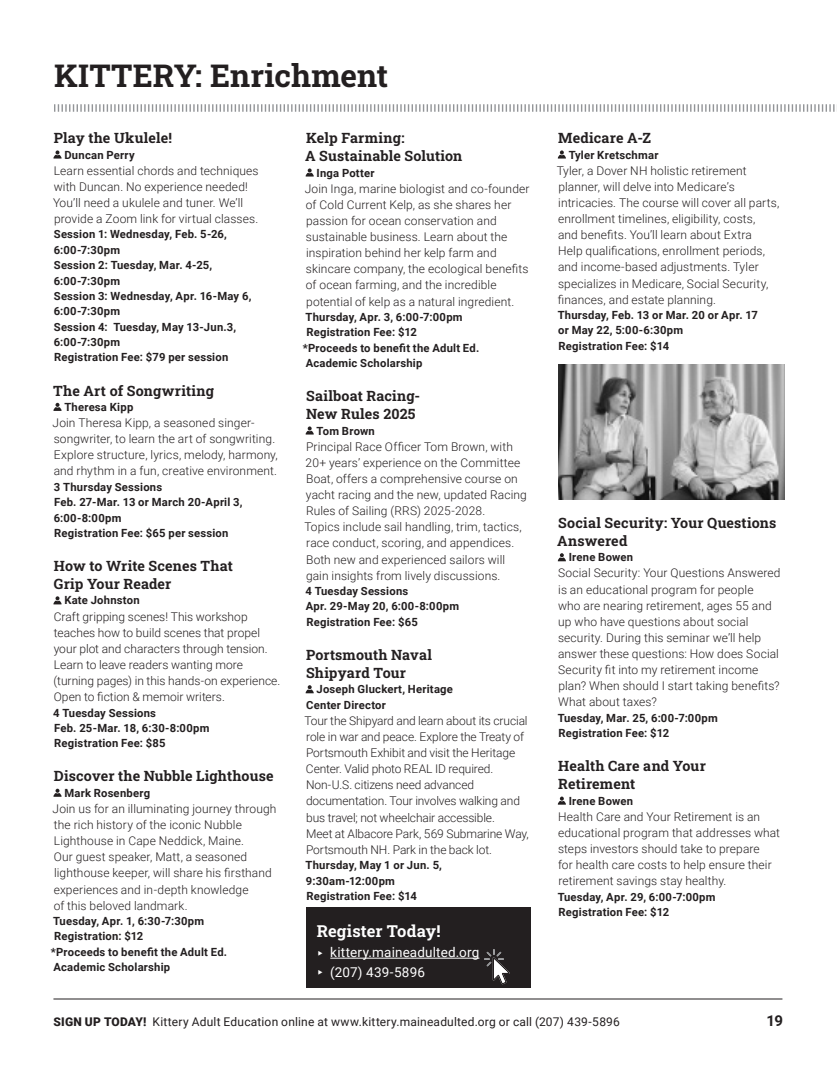
<style>
.page{position:relative;width:837px;height:1080px;background:#fff}
.page>*{position:absolute;margin:0;border:0;box-sizing:border-box;transform-origin:0 0}
.t1{font:700 31.5px "Roboto Slab";color:#231f20}
.t2{font:700 16.5px "Roboto Slab";letter-spacing:.005em;color:#fff}
.t3{font:700 15px "Roboto";color:#231f20}
.t4{font:700 14.25px/18px "Roboto Slab";letter-spacing:.01em;color:#231f20}
.t5{font:13.5px/19.5px "Roboto";letter-spacing:.01em;color:#fff}
.t6{font:300 12px/16.2px "Roboto";letter-spacing:.01em;color:#231f20}
.t7{font:300 12px/16.2px "Roboto";letter-spacing:-.01em;color:#231f20}
.t8{font:12px "Roboto";letter-spacing:.015em;color:#231f20}
.t9{font:700 11.25px/15.5px "Roboto";letter-spacing:.02em;color:#231f20}
.s1{font-weight:900}
</style>
<div class="page">
<hr style="left:53px;top:999px;width:729px;height:1px;background:#231f20">
<svg style="left:54px;top:104px;width:783px;height:8px"></svg>
<svg style="left:53px;top:150px;width:9px;height:9px"></svg>
<svg style="left:53px;top:403px;width:9px;height:8px"></svg>
<svg style="left:53px;top:596px;width:9px;height:8px"></svg>
<svg style="left:53px;top:789px;width:9px;height:8px"></svg>
<svg style="left:306px;top:168px;width:8px;height:9px"></svg>
<svg style="left:306px;top:426px;width:8px;height:9px"></svg>
<svg style="left:306px;top:685px;width:8px;height:8px"></svg>
<svg style="left:558px;top:150px;width:8px;height:9px"></svg>
<svg style="left:558px;top:553px;width:8px;height:8px"></svg>
<svg style="left:558px;top:797px;width:8px;height:8px"></svg>
<div style="left:306px;top:908px;width:225px;height:80px;background:#231f20"></div>
<hr style="left:330px;top:958px;width:149px;height:1px;background:#fff">
<svg style="left:484px;top:949px;width:26px;height:35px"></svg>
<img style="left:558px;top:364px;width:226px;height:136px">
<h1 class="t1" style="left:54px;top:54px;width:336px">KITTERY: Enrichment</h1>
<p class="t4" style="left:54px;top:129px;width:120px">Play the Ukulele!</p>
<p class="t9" style="left:64px;top:146px;width:72px">Duncan Perry</p>
<p class="t6" style="left:53px;top:162px;width:207px">Learn essential chords and techniques with Duncan. No experience needed!<br>You’ll need a ukulele and tuner. We’ll provide a Zoom link for virtual classes.</p>
<p class="t9" style="left:54px;top:226px;width:199px">Session 1: Wednesday, Feb. 5-26,<br>6:00-7:30pm<br>Session 2: Tuesday, Mar. 4-25,<br>6:00-7:30pm<br>Session 3: Wednesday, Apr. 16-May 6,<br>6:00-7:30pm<br>Session 4: Tuesday, May 13-Jun.3,<br>6:00-7:30pm<br>Registration Fee: $79 per session</p>
<p class="t4" style="left:53px;top:381px;width:162px">The Art of Songwriting</p>
<p class="t9" style="left:64px;top:399px;width:71px">Theresa Kipp</p>
<p class="t6" style="left:53px;top:414px;width:227px">Join Theresa Kipp, a seasoned singer&shy;songwriter, to learn the art of songwriting.<br>Explore structure, lyrics, melody, harmony, and rhythm in a fun, creative environment.</p>
<p class="t9" style="left:54px;top:479px;width:190px">3 Thursday Sessions<br>Feb. 27-Mar. 13 or March 20-April 3,<br>6:00-8:00pm<br>Registration Fee: $65 per session</p>
<p class="t4" style="left:54px;top:557px;width:181px">How to Write Scenes That<br>Grip Your Reader</p>
<p class="t9" style="left:64px;top:592px;width:77px">Kate Johnston</p>
<p class="t6" style="left:54px;top:608px;width:228px">Craft gripping scenes! This workshop teaches how to build scenes that propel your plot and characters through tension.<br>Learn to leave readers wanting more (turning pages) in this hands-on experience.<br>Open to fiction &amp; memoir writers.</p>
<p class="t9" style="left:53px;top:704px;width:158px">4 Tuesday Sessions<br>Feb. 25-Mar. 18, 6:30-8:00pm<br>Registration Fee: $85</p>
<p class="t4" style="left:54px;top:767px;width:221px">Discover the Nubble Lighthouse</p>
<p class="t9" style="left:64px;top:785px;width:87px">Mark Rosenberg</p>
<p class="t6" style="left:53px;top:800px;width:225px">Join us for an illuminating journey through the rich history of the iconic Nubble Lighthouse in Cape Neddick, Maine.<br>Our guest speaker, Matt, a seasoned lighthouse keeper, will share his firsthand experiences and in-depth knowledge<br>of this beloved landmark.</p>
<p class="t9" style="left:53px;top:913px;width:152px">Tuesday, Apr. 1, 6:30-7:30pm</p>
<p class="t9" style="left:54px;top:928px;width:91px">Registration: $12</p>
<p class="t9" style="left:51px;top:944px;width:178px">*Proceeds to benefit the Adult Ed.</p>
<p class="t9" style="left:54px;top:959px;width:118px">Academic Scholarship</p>
<p class="t4" style="left:305px;top:129px;width:159px">Kelp Farming:<br>A Sustainable Solution</p>
<p class="t9" style="left:317px;top:164px;width:60px">Inga Potter</p>
<p class="t6" style="left:305px;top:180px;width:226px">Join Inga, marine biologist and co-founder of Cold Current Kelp, as she shares her passion for ocean conservation and sustainable business. Learn about the inspiration behind her kelp farm and skincare company, the ecological benefits of ocean farming, and the incredible potential of kelp as a natural ingredient.</p>
<p class="t9" style="left:306px;top:309px;width:159px">Thursday, Apr. 3, 6:00-7:00pm</p>
<p class="t9" style="left:306px;top:324px;width:112px">Registration Fee: $12</p>
<p class="t9" style="left:303px;top:340px;width:178px">*Proceeds to benefit the Adult Ed.</p>
<p class="t9" style="left:306px;top:355px;width:118px">Academic Scholarship</p>
<p class="t4" style="left:306px;top:387px;width:116px">Sailboat Racing-<br>New Rules 2025</p>
<p class="t9" style="left:317px;top:422px;width:60px">Tom Brown</p>
<p class="t6" style="left:305px;top:438px;width:224px">Principal Race Officer Tom Brown, with 20+ years’ experience on the Committee Boat, offers a comprehensive course on yacht racing and the new, updated Racing Rules of Sailing (RRS) 2025-2028.<br>Topics include sail handling, trim, tactics, race conduct, scoring, and appendices.<br>Both new and experienced sailors will gain insights from lively discussions.</p>
<p class="t9" style="left:305px;top:583px;width:155px">4 Tuesday Sessions<br>Apr. 29-May 20, 6:00-8:00pm<br>Registration Fee: $65</p>
<p class="t4" style="left:306px;top:645px;width:128px">Portsmouth Naval<br>Shipyard Tour</p>
<p class="t9" style="left:306px;top:681px;width:148px;text-indent:10px">Joseph Gluckert, Heritage<br>Center Director</p>
<p class="t7" style="left:305px;top:712px;width:226px">Tour the Shipyard and learn about its crucial role in war and peace. Explore the Treaty of Portsmouth Exhibit and visit the Heritage Center. Valid photo REAL ID required.<br>Non-U.S. citizens need advanced documentation. Tour involves walking and bus travel; not wheelchair accessible.<br>Meet at Albacore Park, 569 Submarine Way, Portsmouth NH. Park in the back lot.</p>
<p class="t9" style="left:306px;top:857px;width:138px">Thursday, May 1 or Jun. 5,<br>9:30am-12:00pm<br>Registration Fee: $14</p>
<h2 class="t2" style="left:317px;top:919px;width:125px">Register Today!</h2>
<p class="t5" style="left:330px;top:942px;width:151px">kittery.maineadulted.org (207) 439-5896</p>
<p class="t4" style="left:558px;top:129px;width:94px">Medicare A-Z</p>
<p class="t9" style="left:569px;top:146px;width:91px">Tyler Kretschmar</p>
<p class="t6" style="left:557px;top:162px;width:224px">Tyler, a Dover NH holistic retirement planner, will delve into Medicare’s intricacies. The course will cover all parts, enrollment timelines, eligibility, costs,<br>and benefits. You’ll learn about Extra<br>Help qualifications, enrollment periods, and income-based adjustments. Tyler specializes in Medicare, Social Security, finances, and estate planning.</p>
<p class="t9" style="left:558px;top:307px;width:202px">Thursday, Feb. 13 or Mar. 20 or Apr. 17 or May 22, 5:00-6:30pm<br>Registration Fee: $14</p>
<p class="t4" style="left:557px;top:513px;width:221px">Social Security: Your Questions<br>Answered</p>
<p class="t9" style="left:569px;top:549px;width:66px">Irene Bowen</p>
<p class="t6" style="left:558px;top:565px;width:224px">Social Security: Your Questions Answered is an educational program for people<br>who are nearing retirement, ages 55 and up who have questions about social security. During this seminar we’ll help answer these questions: How does Social Security fit into my retirement income plan? When should I start taking benefits?<br>What about taxes?</p>
<p class="t9" style="left:558px;top:710px;width:162px">Tuesday, Mar. 25, 6:00-7:00pm<br>Registration Fee: $12</p>
<p class="t4" style="left:558px;top:757px;width:149px">Health Care and Your<br>Retirement</p>
<p class="t9" style="left:569px;top:793px;width:66px">Irene Bowen</p>
<p class="t6" style="left:558px;top:808px;width:224px">Health Care and Your Retirement is an educational program that addresses what steps investors should take to prepare<br>for health care costs to help ensure their retirement savings stay healthy.</p>
<p class="t9" style="left:558px;top:889px;width:159px">Tuesday, Apr. 29, 6:00-7:00pm<br>Registration Fee: $12</p>
<p class="t8" style="left:53px;top:1013px;width:568px"><span class="s1">SIGN UP TODAY!</span> Kittery Adult Education online at www.kittery.maineadulted.org or call (207) 439-5896</p>
<p class="t3" style="left:767px;top:1010px;width:18px">19</p>
</div>
